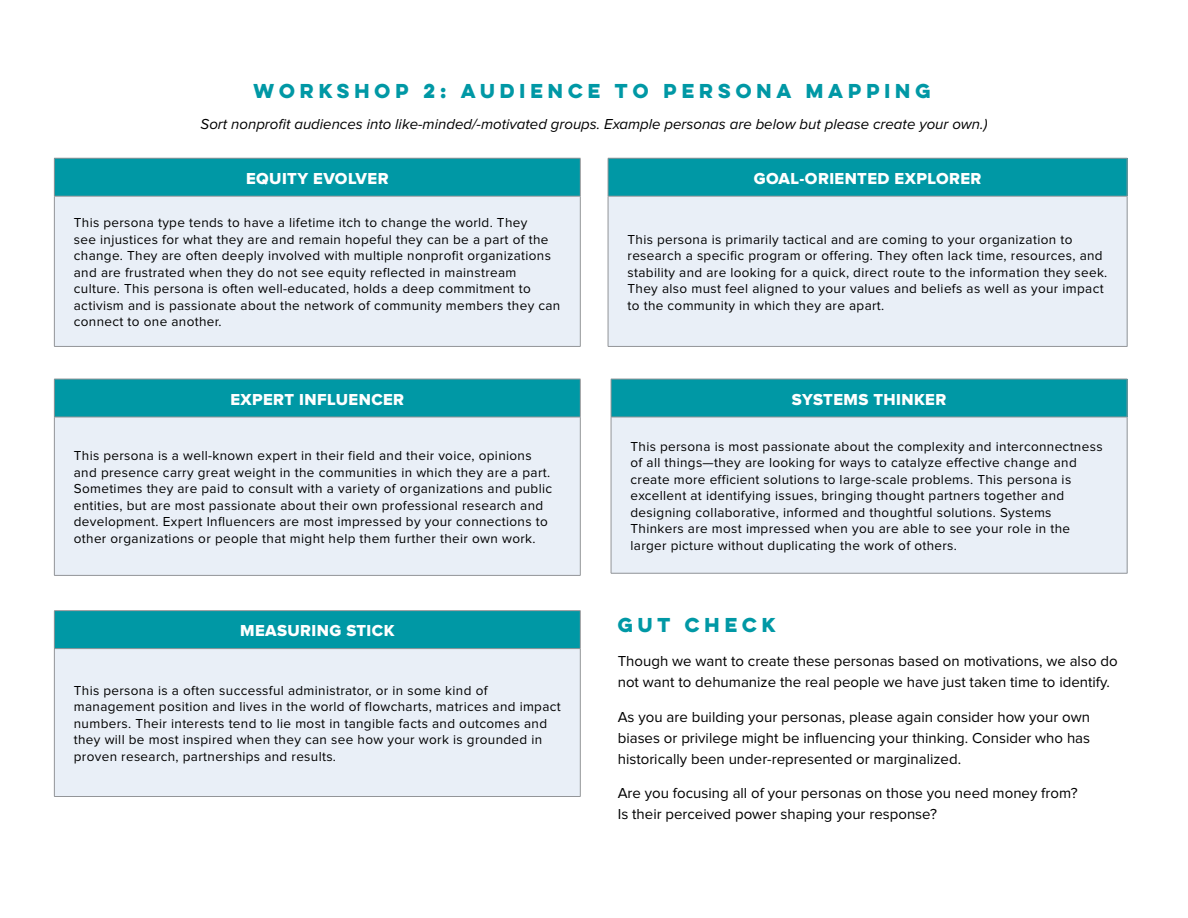
<style>
.page{position:relative;width:1188px;height:918px;background:#fff}
.page>*{position:absolute;margin:0;border:0;box-sizing:border-box;transform-origin:0 0}
.t1{font:700 18px "Lulo Clean W01 One";letter-spacing:.05em;color:#0098a5}
.t2{font:16.5px "Proxima Nova Extrabld";letter-spacing:.025em;color:#fff}
.t3{font:15px/21px "Proxima Nova";color:#000}
.t4{font:italic 15px "Proxima Nova";color:#000}
.t5{font:13.5px/16.5px "Proxima Nova";letter-spacing:.025em;color:#000}
</style>
<div class="page">
<div style="left:54px;top:158px;width:526px;height:38px;background:#0098a5"></div>
<div style="left:54px;top:196px;width:526px;height:150px;background:#e9eff7"></div>
<hr style="left:54px;top:158px;width:527px;height:1px;background:#939598">
<hr style="left:54px;top:158px;width:1px;height:38px;background:#939598">
<hr style="left:580px;top:158px;width:1px;height:38px;background:#939598">
<hr style="left:54px;top:196px;width:527px;height:1px;background:#939598">
<hr style="left:54px;top:196px;width:1px;height:150px;background:#939598">
<hr style="left:580px;top:196px;width:1px;height:150px;background:#939598">
<hr style="left:54px;top:346px;width:527px;height:1px;background:#939598">
<div style="left:54px;top:611px;width:526px;height:38px;background:#0098a5"></div>
<div style="left:54px;top:649px;width:526px;height:147px;background:#e9eff7"></div>
<hr style="left:54px;top:610px;width:527px;height:1px;background:#939598">
<hr style="left:54px;top:611px;width:1px;height:37px;background:#939598">
<hr style="left:580px;top:611px;width:1px;height:37px;background:#939598">
<hr style="left:54px;top:648px;width:527px;height:1px;background:#939598">
<hr style="left:54px;top:649px;width:1px;height:147px;background:#939598">
<hr style="left:580px;top:649px;width:1px;height:147px;background:#939598">
<hr style="left:54px;top:796px;width:527px;height:1px;background:#939598">
<div style="left:608px;top:158px;width:519px;height:38px;background:#0098a5"></div>
<div style="left:608px;top:196px;width:519px;height:150px;background:#e9eff7"></div>
<hr style="left:608px;top:158px;width:519px;height:1px;background:#939598">
<hr style="left:608px;top:158px;width:1px;height:38px;background:#939598">
<hr style="left:1127px;top:158px;width:1px;height:38px;background:#939598">
<hr style="left:608px;top:196px;width:519px;height:1px;background:#939598">
<hr style="left:608px;top:196px;width:1px;height:150px;background:#939598">
<hr style="left:1127px;top:196px;width:1px;height:150px;background:#939598">
<hr style="left:608px;top:346px;width:519px;height:1px;background:#939598">
<div style="left:54px;top:379px;width:526px;height:38px;background:#0098a5"></div>
<div style="left:54px;top:417px;width:526px;height:158px;background:#e9eff7"></div>
<hr style="left:54px;top:379px;width:527px;height:1px;background:#939598">
<hr style="left:54px;top:379px;width:1px;height:38px;background:#939598">
<hr style="left:580px;top:379px;width:1px;height:38px;background:#939598">
<hr style="left:54px;top:417px;width:527px;height:1px;background:#939598">
<hr style="left:54px;top:417px;width:1px;height:158px;background:#939598">
<hr style="left:580px;top:417px;width:1px;height:158px;background:#939598">
<hr style="left:54px;top:575px;width:527px;height:1px;background:#939598">
<div style="left:611px;top:379px;width:516px;height:38px;background:#0098a5"></div>
<div style="left:611px;top:417px;width:516px;height:156px;background:#e9eff7"></div>
<hr style="left:611px;top:379px;width:516px;height:1px;background:#939598">
<hr style="left:611px;top:379px;width:1px;height:38px;background:#939598">
<hr style="left:1127px;top:379px;width:1px;height:38px;background:#939598">
<hr style="left:611px;top:417px;width:516px;height:1px;background:#939598">
<hr style="left:611px;top:417px;width:1px;height:156px;background:#939598">
<hr style="left:1127px;top:417px;width:1px;height:156px;background:#939598">
<hr style="left:611px;top:573px;width:516px;height:1px;background:#939598">
<h1 class="t1" style="left:254px;top:78px;width:682px">WORKSHOP 2: AUDIENCE TO PERSONA MAPPING</h1>
<p class="t4" style="left:201px;top:117px;width:788px">Sort nonprofit audiences into like-minded/-motivated groups. Example personas are below but please create your own.)</p>
<p class="t2" style="left:246px;top:171px;width:144px">EQUITY EVOLVER</p>
<p class="t5" style="left:74px;top:215px;width:488px">This persona type tends to have a lifetime itch to change the world. They<br>see injustices for what they are and remain hopeful they can be a part of the change. They are often deeply involved with multiple nonprofit organizations and are frustrated when they do not see equity reflected in mainstream culture. This persona is often well-educated, holds a deep commitment to activism and is passionate about the network of community members they can connect to one another.</p>
<p class="t2" style="left:230px;top:391px;width:175px">EXPERT INFLUENCER</p>
<p class="t5" style="left:74px;top:448px;width:480px">This persona is a well-known expert in their field and their voice, opinions and presence carry great weight in the communities in which they are a part.<br>Sometimes they are paid to consult with a variety of organizations and public entities, but are most passionate about their own professional research and development. Expert Influencers are most impressed by your connections to other organizations or people that might help them further their own work.</p>
<p class="t2" style="left:240px;top:623px;width:156px">MEASURING STICK</p>
<p class="t5" style="left:74px;top:683px;width:488px">This persona is a often successful administrator, or in some kind of management position and lives in the world of flowcharts, matrices and impact numbers. Their interests tend to lie most in tangible facts and outcomes and they will be most inspired when they can see how your work is grounded in proven research, partnerships and results.</p>
<p class="t2" style="left:754px;top:171px;width:229px">GOAL-ORIENTED EXPLORER</p>
<p class="t5" style="left:628px;top:231px;width:481px">This persona is primarily tactical and are coming to your organization to research a specific program or offering. They often lack time, resources, and stability and are looking for a quick, direct route to the information they seek.<br>They also must feel aligned to your values and beliefs as well as your impact to the community in which they are apart.</p>
<p class="t2" style="left:792px;top:391px;width:156px">SYSTEMS THINKER</p>
<p class="t5" style="left:631px;top:439px;width:474px">This persona is most passionate about the complexity and interconnectness of all things—they are looking for ways to catalyze effective change and create more efficient solutions to large-scale problems. This persona is excellent at identifying issues, bringing thought partners together and designing collaborative, informed and thoughtful solutions. Systems Thinkers are most impressed when you are able to see your role in the larger picture without duplicating the work of others.</p>
<h1 class="t1" style="left:618px;top:611px;width:164px">GUT CHECK</h1>
<p class="t3" style="left:618px;top:651px;width:501px">Though we want to create these personas based on motivations, we also do not want to dehumanize the real people we have just taken time to identify.</p>
<p class="t3" style="left:618px;top:707px;width:474px;text-align:justify">As you are building your personas, please again consider how your own biases or privilege might be influencing your thinking. Consider who has historically been under-represented or marginalized.</p>
<p class="t3" style="left:618px;top:783px;width:461px">Are you focusing all of your personas on those you need money from?<br>Is their perceived power shaping your response?</p>
</div>
